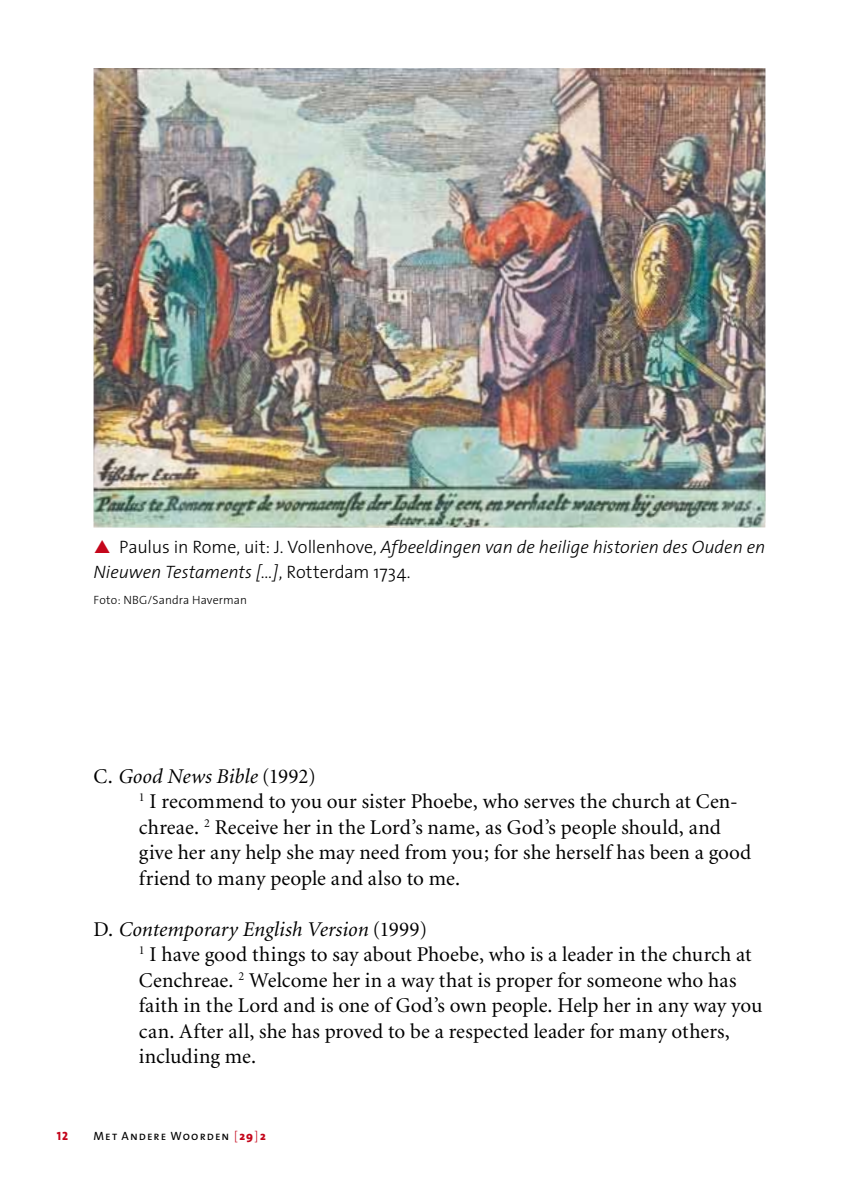
<style>
.page{position:relative;width:842px;height:1191px;background:#fff}
.page>*{position:absolute;margin:0;border:0;box-sizing:border-box;transform-origin:0 0}
.t1{font:21px/25.6px "Minion";letter-spacing:.005em;color:#000}
.t2{font:italic 300 18px/25.6px "The Sans";letter-spacing:-.005em;color:#000}
.t3{font:300 12px "The Sans";letter-spacing:.01em;color:#000}
.t4{font:12px "The Sans Caps";letter-spacing:.09em;color:#000}
.t5{font:12px "The Sans Extra Bold Caps";color:#c4061b}
.s1{font-style:normal}
.s2{font-style:italic}
.s3{font-family:"The Sans Light Caps";color:#c4061b}
.s4{font-family:"The Sans";font-weight:800;color:#c4061b}
</style>
<div class="page">
<img style="left:94px;top:68px;width:671px;height:459px">
<p class="t2" style="left:94px;top:533px;width:673px;text-indent:25px"><span class="s1">Paulus in Rome, uit: J. Vollenhove,</span> Afbeeldingen van de heilige historien des Ouden en<br>Nieuwen Testaments [...]<span class="s1">, Rotterdam 1734.</span></p>
<p class="t3" style="left:94px;top:590px;width:155px">Foto: NBG/Sandra Haverman</p>
<p class="t1" style="left:139px;top:764px;width:614px;text-indent:-45px">C. <span class="s2">Good News Bible</span> (1992)<br><sup>1</sup> I recommend to you our sister Phoebe, who serves the church at Cen&shy;chreae. <sup>2</sup> Receive her in the Lord’s name, as God’s people should, and give her any help she may need from you; for she herself has been a good friend to many people and also to me.</p>
<p class="t1" style="left:139px;top:917px;width:625px;text-indent:-45px">D. <span class="s2">Contemporary English Version</span> (1999)<br><sup>1</sup> I have good things to say about Phoebe, who is a leader in the church at Cenchreae. <sup>2</sup> Welcome her in a way that is proper for someone who has faith in the Lord and is one of God’s own people. Help her in any way you can. After all, she has proved to be a respected leader for many others, including me.</p>
<p class="t5" style="left:57px;top:1125px;width:13px">12</p>
<p class="t4" style="left:94px;top:1126px;width:174px">Met Andere Woorden <span class="s3">[</span><span class="s4">29</span><span class="s3">]</span><span class="s4">2</span></p>
</div>
